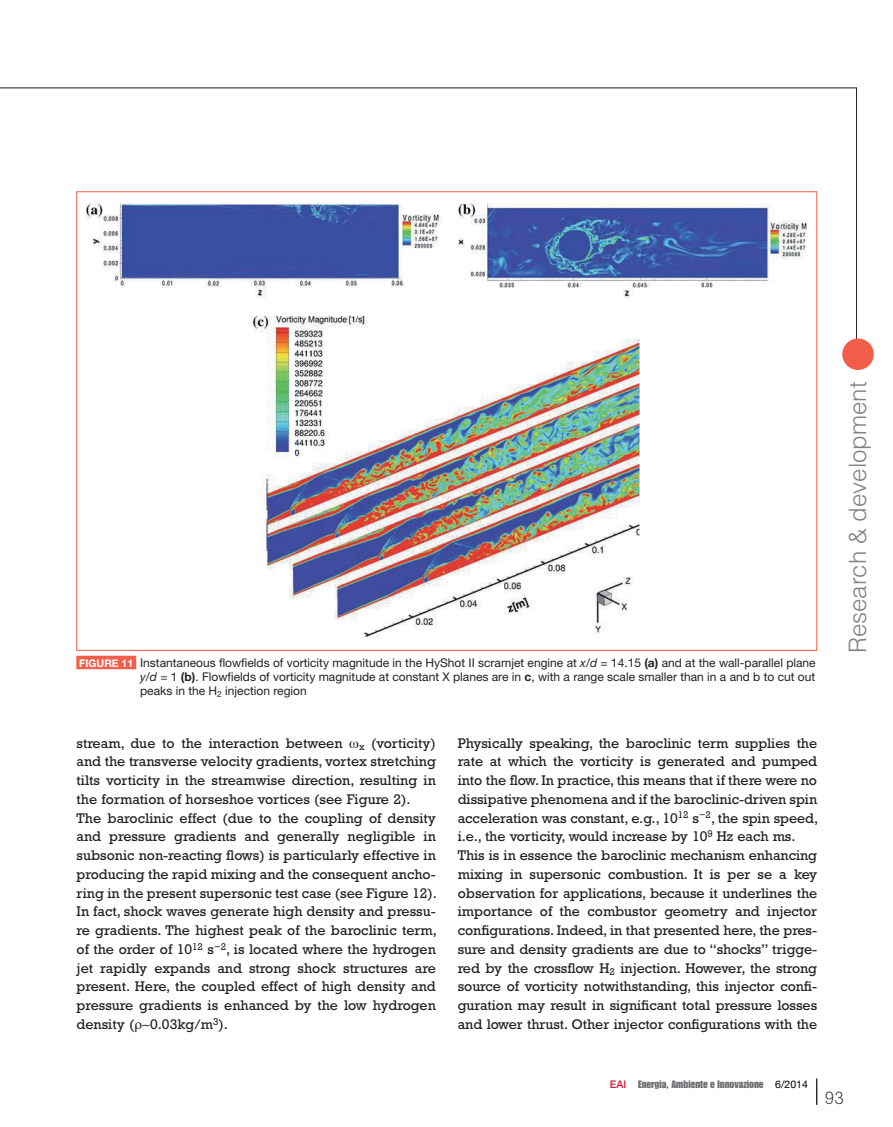
<style>
.page{position:relative;width:893px;height:1127px;background:#fff}
.page>*{position:absolute;margin:0;border:0;box-sizing:border-box;transform-origin:0 0}
.t1{font:300 24px "Helvetica";color:#808285}
.t2{font:300 18px "Rockwell";color:#231f20}
.t3{font:14.25px/18.8px "Rockwell";letter-spacing:-.005em;color:#231f20}
.t4{font:12px/14.2px "Helvetica Neue";color:#231f20;text-align:justify}
.t5{font:10.5px "Impact";color:#6c6d70}
.s1{font-weight:700;font-size:10.5px;color:#fff}
.s2{font-style:italic}
.s3{font-weight:700}
.s4{font-family:"Helvetica Neue";font-weight:500;color:#d7162e}
.s5{font-family:"Helvetica Neue";color:#000}
</style>
<div class="page">
<hr style="left:0;top:88px;width:857px;height:1px;background:#231f20">
<hr style="left:856px;top:88px;width:1px;height:271px;background:#231f20">
<div style="left:842px;top:338px;width:32px;height:32px;background:#f15e4a;border-radius:50%"></div>
<svg style="left:816px;top:1078px;width:1px;height:27px"></svg>
<img style="left:86px;top:203px;width:720px;height:435px">
<div style="left:76px;top:656px;width:60px;height:13px;background:#f15e4a"></div>
<p class="t4" style="left:140px;top:656px;width:677px;text-indent:-61px"><span class="s1">FIGURE 11</span> Instantaneous flowfields of vorticity magnitude in the HyShot II scramjet engine at <span class="s2">x/d</span> = 14.15 <span class="s3">(a)</span> and at the wall-parallel plane <span class="s2">y/d</span> = 1 <span class="s3">(b)</span>. Flowfields of vorticity magnitude at constant X planes are in <span class="s3">c</span>, with a range scale smaller than in a and b to cut out peaks in the H<sub>2</sub> injection region</p>
<p class="t3" style="left:77px;top:735px;width:362px">stream, due to the interaction between <sub>x</sub> (vorticity) and the transverse velocity gradients, vortex stretching tilts vorticity in the streamwise direction, resulting in the formation of horseshoe vortices (see Figure 2).<br>The baroclinic effect (due to the coupling of density and pressure gradients and generally negligible in subsonic non-reacting flows) is particularly effective in producing the rapid mixing and the consequent ancho&shy;ring in the present supersonic test case (see Figure 12).<br>In fact, shock waves generate high density and pressu&shy;re gradients. The highest peak of the baroclinic term, of the order of 10<sup>12</sup> s<sup>−2</sup>, is located where the hydrogen jet rapidly expands and strong shock structures are present. Here, the coupled effect of high density and pressure gradients is enhanced by the low hydrogen density ( ∼0.03kg/m<sup>3</sup>).</p>
<p class="t3" style="left:458px;top:735px;width:362px">Physically speaking, the baroclinic term supplies the rate at which the vorticity is generated and pumped into the flow. In practice, this means that if there were no dissipative phenomena and if the baroclinic-driven spin acceleration was constant, e.g., 10<sup>12</sup> s<sup>−2</sup>, the spin speed, i.e., the vorticity, would increase by 10<sup>9</sup> Hz each ms.<br>This is in essence the baroclinic mechanism enhancing mixing in supersonic combustion. It is per se a key observation for applications, because it underlines the importance of the combustor geometry and injector configurations. Indeed, in that presented here, the pres&shy;sure and density gradients are due to “shocks” trigge&shy;red by the crossflow H<sub>2</sub> injection. However, the strong source of vorticity notwithstanding, this injector confi&shy;guration may result in significant total pressure losses and lower thrust. Other injector configurations with the</p>
<h1 class="t1" style="left:849px;top:653px;width:273px;rotate:-90deg">Research &amp; development</h1>
<p class="t5" style="left:610px;top:1080px;width:200px"><span class="s4">EAI</span> Energia, Ambiente e Innovazione <span class="s5">6/2014</span></p>
<p class="t2" style="left:825px;top:1091px;width:21px">93</p>
</div>
